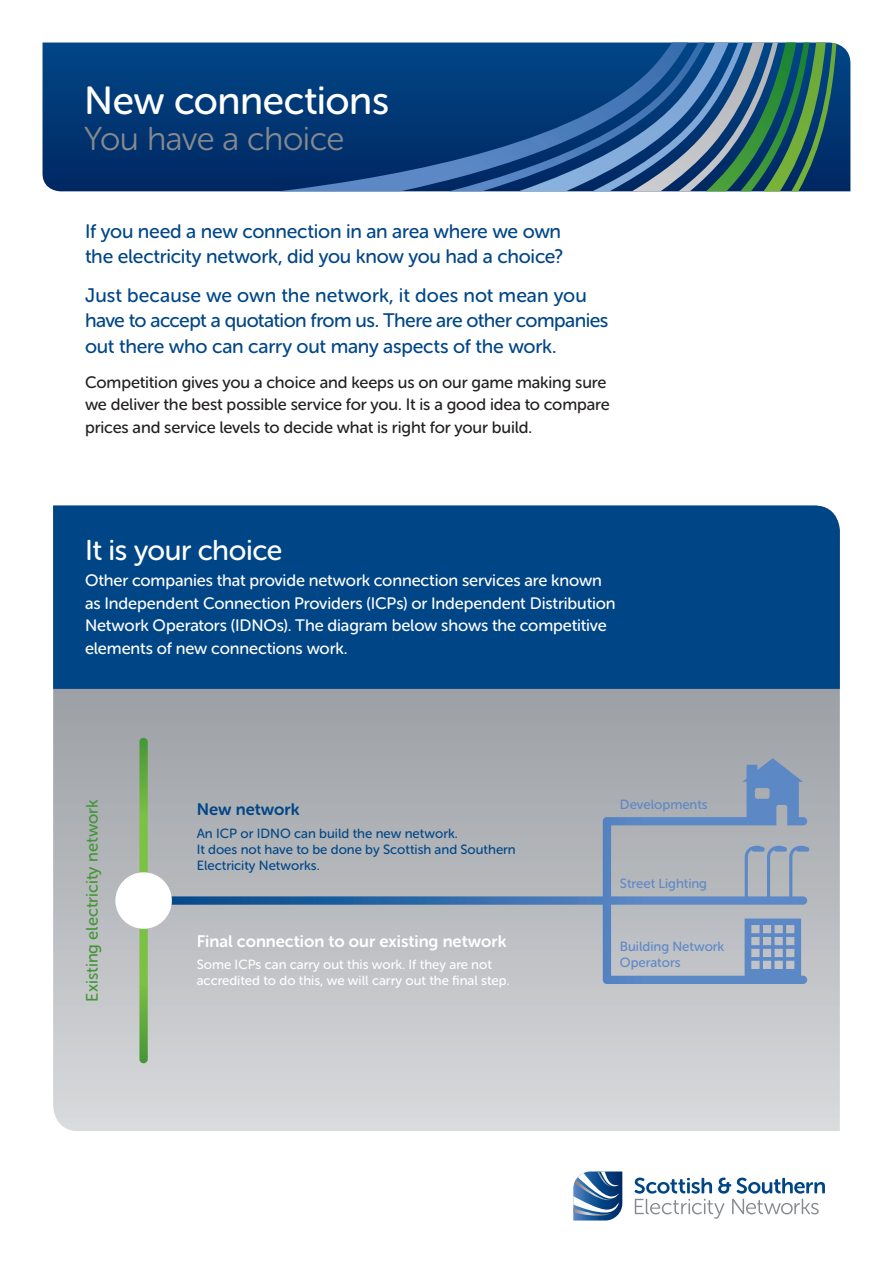
<style>
.page{position:relative;width:893px;height:1263px;background:#fff}
.page>*{position:absolute;margin:0;border:0;box-sizing:border-box;transform-origin:0 0}
.t1{font:39px "Museo Sans Rounded 500";letter-spacing:-.01em;color:#fff}
.t2{font:33px "Museo Sans Rounded 300";letter-spacing:-.02em;color:#868a8e}
.t3{font:28.5px "Museo Sans Rounded 500";letter-spacing:-.015em;color:#fff}
.t4{font:19.5px/25.5px "Museo Sans Rounded 500";letter-spacing:-.01em;color:#004687}
.t5{font:16.65px "Museo Sans Rounded 700";color:#fff}
.t6{font:16.65px "Museo Sans Rounded 500";color:#429637}
.t7{font:16.65px "Museo Sans Rounded 700";color:#004687}
.t8{font:16.5px/22.5px "Museo Sans Rounded 500";letter-spacing:-.005em;color:#fff}
.t9{font:16.5px/22.5px "Museo Sans Rounded 500";letter-spacing:-.01em;color:#231f20}
.t10{font:13.35px/15.9px "Museo Sans Rounded 500";color:#004687}
.t11{font:13.35px/15.9px "Museo Sans Rounded 500";color:#fff}
.t12{font:13.35px/15.9px "Museo Sans Rounded 500";color:#5d88c6}
</style>
<div class="page">
<svg style="left:43px;top:43px;width:807px;height:148px;background:#013774"></svg>
<svg style="left:688px;top:43px;width:148px;height:148px;background:#366b75"></svg>
<svg style="left:278px;top:43px;width:410px;height:148px;background:#154a86"></svg>
<svg style="left:53px;top:689px;width:787px;height:442px;background:#bec1c4"></svg>
<svg style="left:148px;top:758px;width:661px;height:226px;background:#a9b0ba"></svg>
<svg style="left:139px;top:738px;width:9px;height:325px;background:#70b448"></svg>
<div style="left:115px;top:872px;width:57px;height:57px;background:#fff;border-radius:50%"></div>
<div style="left:53px;top:506px;width:787px;height:183px;background:#004687"></div>
<svg style="left:573px;top:1171px;width:49px;height:49px"></svg>
<svg style="left:634px;top:1177px;width:191px;height:42px"></svg>
<h1 class="t1" style="left:84px;top:79px;width:306px">New connections</h1>
<h2 class="t2" style="left:84px;top:120px;width:262px">You have a choice</h2>
<p class="t4" style="left:85px;top:218px;width:480px">If you need a new connection in an area where we own the electricity network, did you know you had a choice?</p>
<p class="t4" style="left:85px;top:282px;width:525px">Just because we own the network, it does not mean you have to accept a quotation from us. There are other companies out there who can carry out many aspects of the work.</p>
<p class="t9" style="left:85px;top:371px;width:526px">Competition gives you a choice and keeps us on our game making sure we deliver the best possible service for you. It is a good idea to compare prices and service levels to decide what is right for your build.</p>
<h3 class="t3" style="left:85px;top:534px;width:199px">It is your choice</h3>
<p class="t8" style="left:85px;top:570px;width:532px">Other companies that provide network connection services are known as Independent Connection Providers (ICPs) or Independent Distribution Network Operators (IDNOs). The diagram below shows the competitive elements of new connections work.</p>
<p class="t6" style="left:83px;top:1001px;width:203px;rotate:-90deg">Existing electricity network</p>
<p class="t7" style="left:197px;top:800px;width:104px">New network</p>
<p class="t10" style="left:197px;top:825px;width:321px">An ICP or IDNO can build the new network.<br>It does not have to be done by Scottish and Southern<br>Electricity Networks.</p>
<p class="t5" style="left:197px;top:931px;width:311px">Final connection to our existing network</p>
<p class="t11" style="left:197px;top:957px;width:314px">Some ICPs can carry out this work. If they are not accredited to do this, we will carry out the final step.</p>
<p class="t12" style="left:620px;top:796px;width:89px">Developments</p>
<p class="t12" style="left:620px;top:875px;width:89px">Street Lighting</p>
<p class="t12" style="left:620px;top:939px;width:106px">Building Network<br>Operators</p>
</div>
